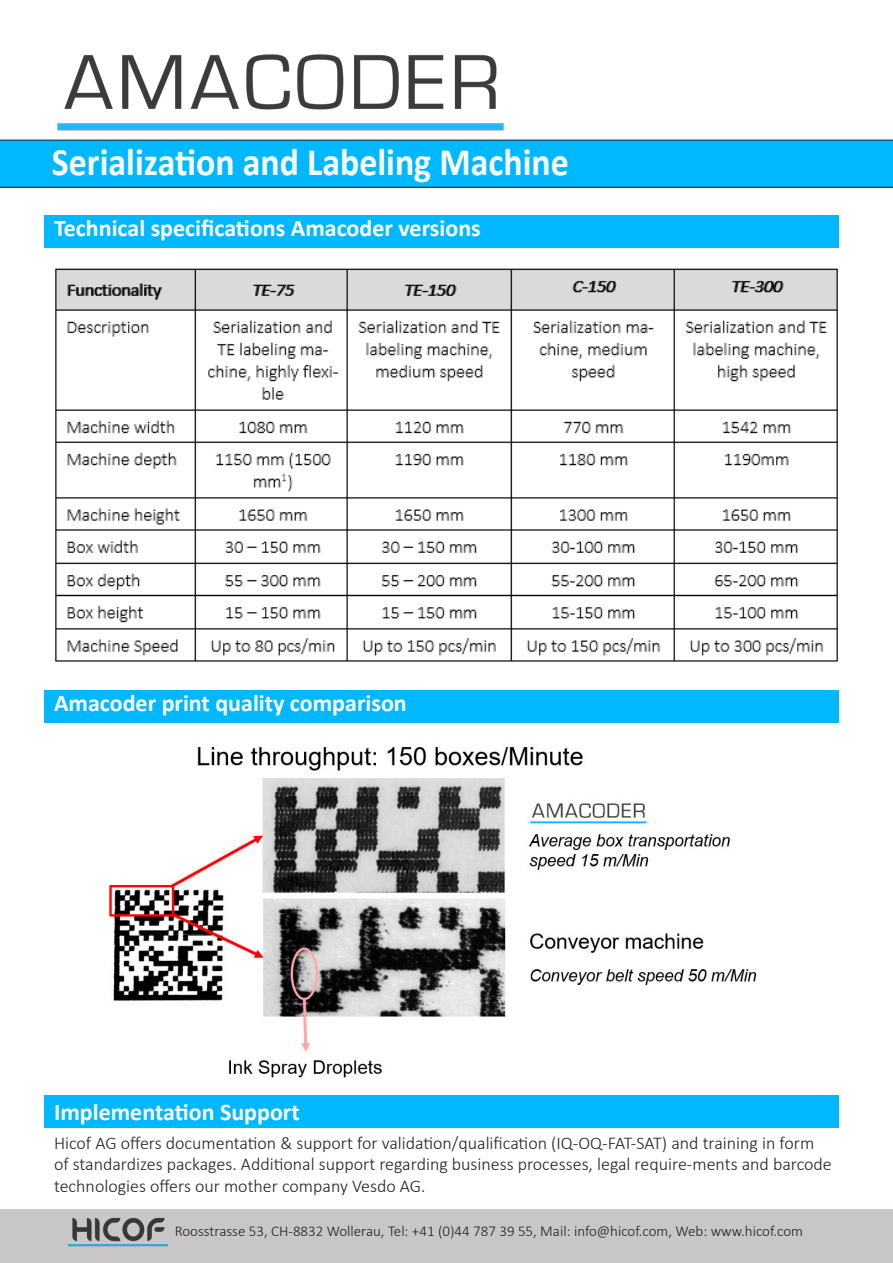
<style>
.page{position:relative;width:893px;height:1263px;background:#fff}
.page>*{position:absolute;margin:0;border:0;box-sizing:border-box;transform-origin:0 0}
.t1{font:700 39px "Calibri";color:#fff;scale:.92 1}
.t2{font:700 24px "Calibri";color:#fff}
.t3{font:300 18px/21.6px "Calibri";color:#231f20}
.t4{font:300 15px "Calibri";color:#231f20}
</style>
<div class="page">
<div style="left:0;top:1210px;width:893px;height:53px;background:#c8c6c6"></div>
<div style="left:0;top:140px;width:893px;height:48px;background:#00b8ff"></div>
<img style="left:12px;top:54px;width:541px;height:86px">
<hr style="left:0;top:140px;width:893px;height:1px;background:#231f20">
<img style="left:69px;top:1217px;width:99px;height:30px">
<div style="left:44px;top:215px;width:795px;height:33px;background:#00b8ff"></div>
<div style="left:44px;top:690px;width:795px;height:33px;background:#00b8ff"></div>
<div style="left:44px;top:1095px;width:795px;height:33px;background:#00b8ff"></div>
<hr style="left:0;top:187px;width:893px;height:1px;background:#231f20">
<img style="left:109px;top:747px;width:647px;height:331px">
<img style="left:55px;top:268px;width:783px;height:394px">
<p class="t1" style="left:52px;top:134px;width:563px">Serialization and Labeling Machine</p>
<p class="t2" style="left:54px;top:211px;width:428px">Technical specifications Amacoder versions</p>
<p class="t2" style="left:54px;top:686px;width:354px">Amacoder print quality comparison</p>
<p class="t2" style="left:54px;top:1095px;width:247px">Implementation Support</p>
<p class="t3" style="left:54px;top:1131px;width:779px">Hicof AG offers documentation &amp; support for validation/qualification (IQ-OQ-FAT-SAT) and training in form of standardizes packages. Additional support regarding business processes, legal require-ments and barcode technologies offers our mother company Vesdo AG.</p>
<p class="t4" style="left:175px;top:1222px;width:630px">Roosstrasse 53, CH-8832 Wollerau, Tel: +41 (0)44 787 39 55, Mail: info@hicof.com, Web: www.hicof.com</p>
</div>
